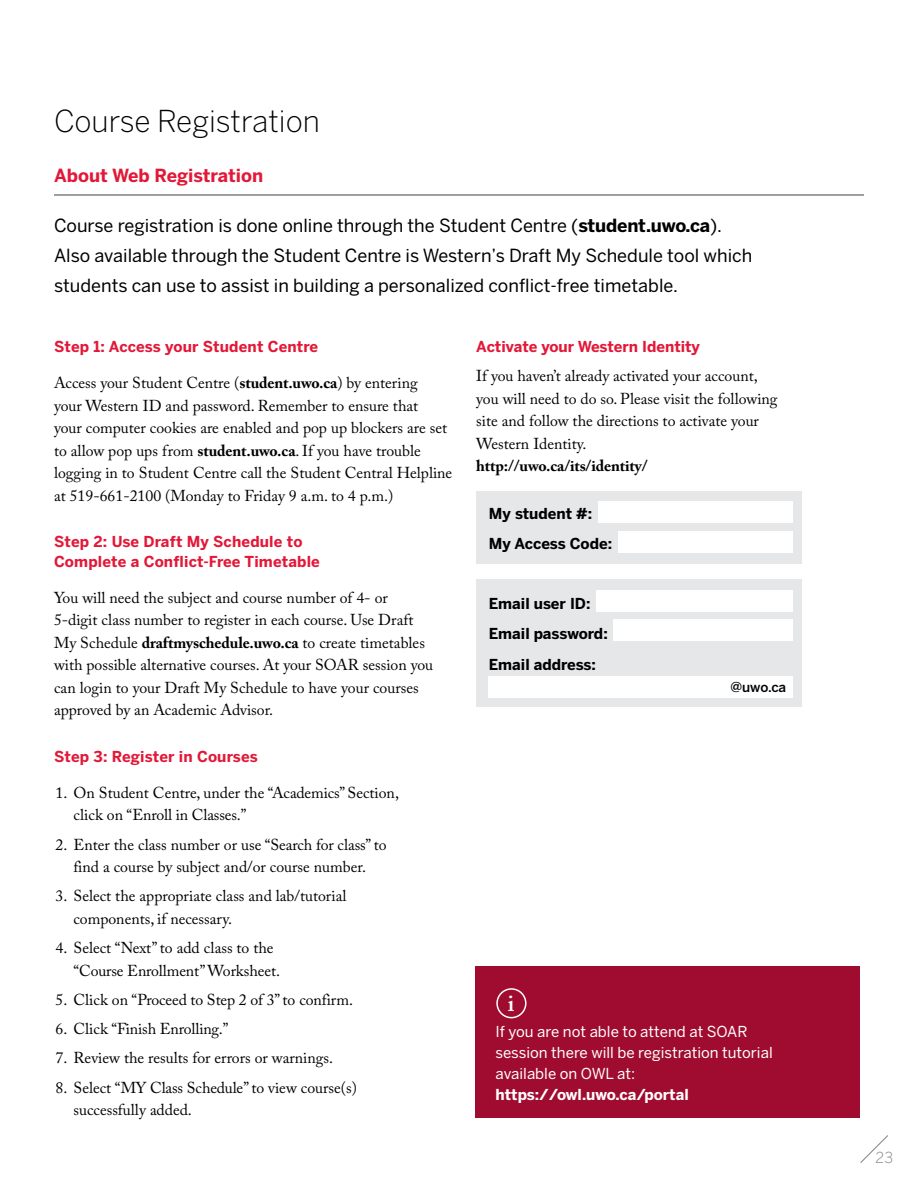
<style>
.page{position:relative;width:918px;height:1188px;background:#fff}
.page>*{position:absolute;margin:0;border:0;box-sizing:border-box;transform-origin:0 0}
.t1{font:300 30px "Benton Sans";color:#000}
.t2{font:600 24px "Adobe Caslon Pro";color:#fff}
.t3{font:18px/30px "Benton Sans";color:#000}
.t4{font:700 18px "Benton Sans";color:#e31838}
.t5{font:15.75px/22.5px "Adobe Caslon Pro";color:#000}
.t6{font:700 15.75px "Adobe Caslon Pro";letter-spacing:-.01em;color:#000}
.t7{font:700 15px/19.5px "Benton Sans";letter-spacing:.01em;color:#e31838}
.t8{font:15px/21px "Benton Sans";color:#fff}
.t9{font:700 15px/30.3px "Benton Sans";color:#000}
.t10{font:700 15px "Benton Sans";color:#fff}
.t11{font:300 15px "Benton Sans";color:#7c8180}
.t12{font:500 13.5px "Benton Sans";color:#000}
.s1{font-weight:700}
</style>
<div class="page">
<svg style="left:860px;top:1135px;width:28px;height:28px"></svg>
<hr style="left:54px;top:194px;width:810px;height:2px;background:#7c8180">
<div style="left:476px;top:966px;width:384px;height:151px;background:#a00c30"></div>
<div style="left:496px;top:753px;width:31px;height:30px;border:2px solid #fff;border-radius:50%"></div>
<div style="left:496px;top:988px;width:31px;height:30px;border:2px solid #fff;border-radius:50%"></div>
<div style="left:476px;top:491px;width:325px;height:72px;background:#e6e7e8"></div>
<div style="left:619px;top:531px;width:174px;height:22px;background:#fff"></div>
<div style="left:599px;top:501px;width:194px;height:22px;background:#fff"></div>
<div style="left:476px;top:580px;width:325px;height:127px;background:#e6e7e8"></div>
<div style="left:613px;top:619px;width:180px;height:22px;background:#fff"></div>
<div style="left:489px;top:676px;width:304px;height:22px;background:#fff"></div>
<div style="left:596px;top:590px;width:197px;height:22px;background:#fff"></div>
<h1 class="t1" style="left:54px;top:103px;width:268px">Course Registration</h1>
<p class="t4" style="left:54px;top:165px;width:211px">About Web Registration</p>
<p class="t3" style="left:54px;top:211px;width:700px">Course registration is done online through the Student Centre (<span class="s1">student.uwo.ca</span>).<br>Also available through the Student Centre is Western’s Draft My Schedule tool which students can use to assist in building a personalized conflict-free timetable.</p>
<p class="t7" style="left:54px;top:337px;width:266px">Step 1: Access your Student Centre</p>
<p class="t5" style="left:54px;top:372px;width:400px">Access your Student Centre (<span class="s1">student.uwo.ca</span>) by entering<br>your Western ID and password. Remember to ensure that<br>your computer cookies are enabled and pop up blockers are set to allow pop ups from <span class="s1">student.uwo.ca</span>. If you have trouble logging in to Student Centre call the Student Central Helpline at 519-661-2100 (Monday to Friday 9 a.m. to 4 p.m.)</p>
<p class="t7" style="left:54px;top:532px;width:267px">Step 2: Use Draft My Schedule to<br>Complete a Conflict-Free Timetable</p>
<p class="t5" style="left:54px;top:586px;width:381px">You will need the subject and course number of 4- or 5-digit class number to register in each course. Use Draft My Schedule <span class="s1">draftmyschedule.uwo.ca</span> to create timetables with possible alternative courses. At your SOAR session you can login to your Draft My Schedule to have your courses approved by an Academic Advisor.</p>
<p class="t7" style="left:54px;top:746px;width:205px">Step 3: Register in Courses</p>
<p class="t5" style="left:74px;top:781px;width:327px;text-indent:-18px">1. On Student Centre, under the “Academics” Section, click on “Enroll in Classes.”</p>
<p class="t5" style="left:56px;top:833px;width:333px;text-align:center">2. Enter the class number or use “Search for class” to find a course by subject and/or course number.</p>
<p class="t5" style="left:74px;top:885px;width:274px;text-indent:-18px">3. Select the appropriate class and lab/tutorial components, if necessary.</p>
<p class="t5" style="left:74px;top:936px;width:208px;text-indent:-18px">4. Select “Next” to add class to the “Course Enrollment” Worksheet.</p>
<p class="t5" style="left:56px;top:988px;width:299px">5. Click on “Proceed to Step 2 of 3” to confirm.</p>
<p class="t5" style="left:56px;top:1017px;width:175px">6. Click “Finish Enrolling.”</p>
<p class="t5" style="left:56px;top:1047px;width:279px">7. Review the results for errors or warnings.</p>
<p class="t5" style="left:74px;top:1076px;width:285px;text-indent:-18px">8. Select “MY Class Schedule” to view course(s) successfully added.</p>
<p class="t7" style="left:476px;top:337px;width:225px">Activate your Western Identity</p>
<p class="t5" style="left:476px;top:365px;width:303px">If you haven’t already activated your account, you will need to do so. Please visit the following site and follow the directions to activate your Western Identity.</p>
<p class="t6" style="left:476px;top:457px;width:173px">http://uwo.ca/its/identity/</p>
<p class="t9" style="left:489px;top:498px;width:125px">My student #:<br>My Access Code:</p>
<p class="t9" style="left:489px;top:588px;width:120px">Email user ID:<br>Email password:<br>Email address:</p>
<h2 class="t2" style="left:508px;top:988px;width:8px">i</h2>
<p class="t12" style="left:730px;top:679px;width:57px">@uwo.ca</p>
<p class="t8" style="left:496px;top:1020px;width:279px">If you are not able to attend at SOAR session there will be registration tutorial available on OWL at:</p>
<p class="t10" style="left:496px;top:1085px;width:195px">https://owl.uwo.ca/portal</p>
<p class="t11" style="left:876px;top:1149px;width:19px">23</p>
</div>
